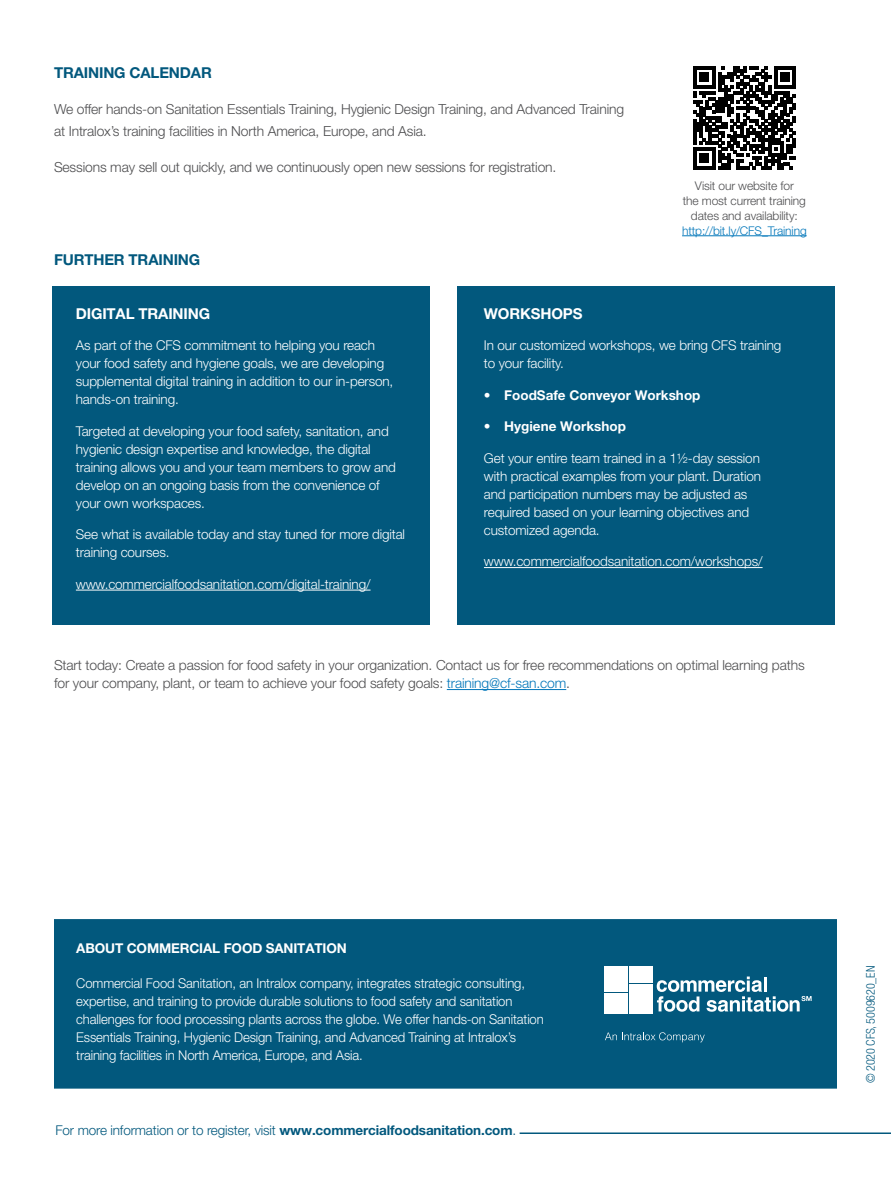
<style>
.page{position:relative;width:891px;height:1188px;background:#fff}
.page>*{position:absolute;margin:0;border:0;box-sizing:border-box;transform-origin:0 0}
.t1{font:700 15px "Helvetica Neue LT Pro";letter-spacing:-.01em;color:#02587d}
.t2{font:700 15px "Helvetica Neue LT Pro";letter-spacing:-.01em;color:#fff}
.t3{font:300 13.8px/22.5px "Helvetica Neue LT Pro";letter-spacing:-.01em;color:#4d4d4f}
.t4{font:300 13.5px/18px "Helvetica Neue LT Pro";letter-spacing:-.01em;color:#fff}
.t5{font:700 13.5px "Helvetica Neue LT Pro";color:#fff}
.t6{font:300 13.5px "Helvetica Neue LT Pro";letter-spacing:-.01em;color:#02587d}
.t7{font:300 12px/15px "Helvetica Neue LT Pro";letter-spacing:-.01em;color:#4d4d4f;text-align:center}
.t8{font:300 12px "Helvetica Neue LT Pro";letter-spacing:-.01em;color:#0377ba}
.t9{font:300 condensed 12px "Helvetica Neue LT Pro";letter-spacing:-.01em;color:#02587d}
.s1{color:#0377ba}
.s2{font-weight:700}
</style>
<div class="page">
<div style="left:54px;top:919px;width:783px;height:170px;background:#02587d"></div>
<div style="left:605px;top:994px;width:23px;height:20px;background:#fff"></div>
<div style="left:605px;top:966px;width:23px;height:26px;background:#fff"></div>
<div style="left:630px;top:984px;width:23px;height:30px;background:#fff"></div>
<div style="left:630px;top:966px;width:23px;height:16px;background:#fff"></div>
<svg style="left:605px;top:1032px;width:100px;height:10px"></svg>
<svg style="left:657px;top:977px;width:155px;height:35px"></svg>
<hr style="left:520px;top:1132px;width:371px;height:2px;background:#02587d">
<hr style="left:447px;top:689px;width:119px;height:1px;background:#0377ba">
<hr style="left:682px;top:235px;width:125px;height:1px;background:#0377ba">
<div style="left:52px;top:286px;width:378px;height:338px;background:#02587d"></div>
<hr style="left:76px;top:590px;width:295px;height:1px;background:#fff">
<div style="left:458px;top:286px;width:378px;height:338px;background:#02587d"></div>
<hr style="left:484px;top:567px;width:279px;height:1px;background:#fff">
<svg style="left:693px;top:66px;width:103px;height:103px"></svg>
<p class="t1" style="left:54px;top:63px;width:159px">TRAINING CALENDAR</p>
<p class="t3" style="left:54px;top:97px;width:572px">We offer hands-on Sanitation Essentials Training, Hygienic Design Training, and Advanced Training at Intralox’s training facilities in North America, Europe, and Asia.</p>
<p class="t3" style="left:54px;top:156px;width:504px">Sessions may sell out quickly, and we continuously open new sessions for registration.</p>
<p class="t1" style="left:54px;top:251px;width:148px">FURTHER TRAINING</p>
<p class="t7" style="left:683px;top:178px;width:125px">Visit our website for<br>the most current training dates and availability:</p>
<p class="t8" style="left:682px;top:223px;width:126px">http://bit.ly/CFS_Training</p>
<p class="t2" style="left:76px;top:304px;width:136px">DIGITAL TRAINING</p>
<p class="t4" style="left:76px;top:336px;width:319px">As part of the CFS commitment to helping you reach your food safety and hygiene goals, we are developing supplemental digital training in addition to our in-person, hands-on training.</p>
<p class="t4" style="left:76px;top:422px;width:322px">Targeted at developing your food safety, sanitation, and hygienic design expertise and knowledge, the digital training allows you and your team members to grow and develop on an ongoing basis from the convenience of your own workspaces.</p>
<p class="t4" style="left:76px;top:525px;width:331px">See what is available today and stay tuned for more digital training courses.</p>
<p class="t4" style="left:76px;top:575px;width:296px">www.commercialfoodsanitation.com/digital-training/</p>
<p class="t2" style="left:484px;top:304px;width:100px">WORKSHOPS</p>
<p class="t4" style="left:484px;top:336px;width:299px">In our customized workshops, we bring CFS training to your facility.</p>
<p class="t5" style="left:484px;top:387px;width:218px">• FoodSafe Conveyor Workshop</p>
<p class="t5" style="left:484px;top:418px;width:143px">• Hygiene Workshop</p>
<p class="t4" style="left:484px;top:449px;width:279px">Get your entire team trained in a 1½-day session with practical examples from your plant. Duration and participation numbers may be adjusted as required based on your learning objectives and customized agenda.</p>
<p class="t4" style="left:484px;top:552px;width:280px">www.commercialfoodsanitation.com/workshops/</p>
<p class="t3" style="left:54px;top:656px;width:752px;line-height:18px">Start today: Create a passion for food safety in your organization. Contact us for free recommendations on optimal learning paths for your company, plant, or team to achieve your food safety goals: <span class="s1">training@cf-san.com</span>.</p>
<p class="t5" style="left:76px;top:940px;width:272px">ABOUT COMMERCIAL FOOD SANITATION</p>
<p class="t4" style="left:76px;top:974px;width:469px">Commercial Food Sanitation, an Intralox company, integrates strategic consulting, expertise, and training to provide durable solutions to food safety and sanitation challenges for food processing plants across the globe. We offer hands-on Sanitation Essentials Training, Hygienic Design Training, and Advanced Training at Intralox’s training facilities in North America, Europe, and Asia.</p>
<p class="t6" style="left:55px;top:1122px;width:462px">For more information or to register, visit <span class="s2">www.commercialfoodsanitation.com</span>.</p>
<p class="t9" style="left:864px;top:1083px;width:119px;rotate:-90deg">© 2020 CFS, 5009620_EN</p>
</div>
